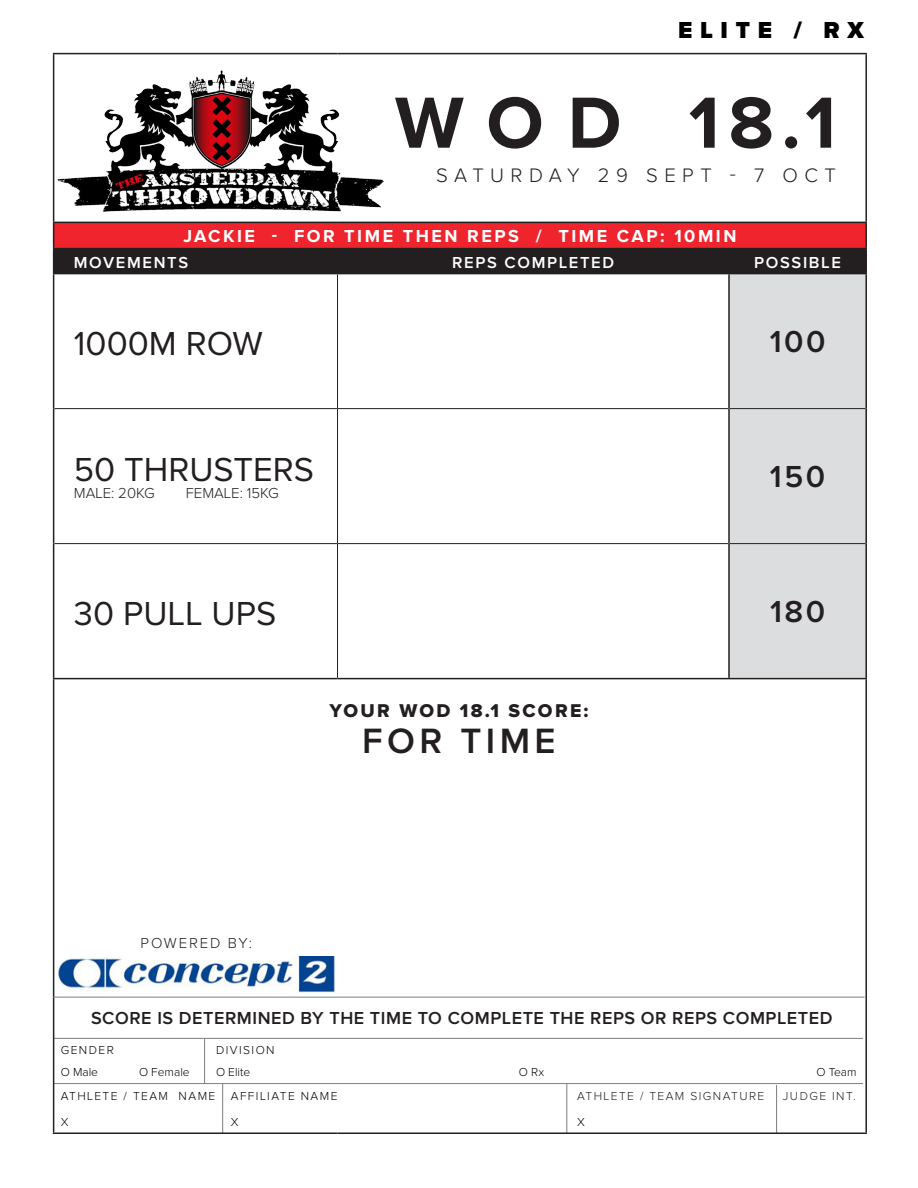
<style>
.page{position:relative;width:918px;height:1188px;background:#fff}
.page>*{position:absolute;margin:0;border:0;box-sizing:border-box;transform-origin:0 0}
.t1{font:700 75px "Proxima Nova";color:#231f20}
.t2{font:600 36.45px "Proxima Nova";letter-spacing:.12em;color:#231f20}
.t3{font:34.5px "Proxima Nova";color:#231f20}
.t4{font:600 31.5px "Proxima Nova";letter-spacing:.08em;color:#231f20}
.t5{font:900 24px "Proxima Nova";letter-spacing:.32em;color:#000}
.t6{font:300 20.25px "Proxima Nova";letter-spacing:.32em;color:#231f20}
.t7{font:19.2px "Proxima Nova Extrabld";letter-spacing:.12em;color:#231f20}
.t8{font:600 18px "Proxima Nova";letter-spacing:.03em;color:#231f20}
.t9{font:700 18px "Proxima Nova";letter-spacing:.14em;color:#fff}
.t10{font:600 16.5px "Proxima Nova";letter-spacing:.1em;color:#fff}
.t11{font:300 15px "Proxima Nova";color:#231f20}
.t12{font:300 15px "Proxima Nova";letter-spacing:.12em;color:#231f20}
.t13{font:300 12px/26px "Proxima Nova";letter-spacing:.12em;color:#000}
.t14{font:300 12px "Proxima Nova";letter-spacing:.12em;color:#231f20}
</style>
<div class="page">
<hr style="left:54px;top:1083px;width:809px;height:1px;background:#7c7e81">
<hr style="left:54px;top:1038px;width:809px;height:1px;background:#7c7e81">
<hr style="left:776px;top:1085px;width:1px;height:49px;background:#7c7e81">
<hr style="left:567px;top:1084px;width:1px;height:50px;background:#7c7e81">
<hr style="left:222px;top:1084px;width:1px;height:50px;background:#7c7e81">
<hr style="left:204px;top:1039px;width:1px;height:44px;background:#7c7e81">
<img style="left:54px;top:63px;width:330px;height:151px">
<div style="left:730px;top:274px;width:135px;height:404px;background:#dcdddf"></div>
<hr style="left:53px;top:222px;width:285px;height:1px;background:#231f20">
<hr style="left:338px;top:222px;width:391px;height:1px;background:#231f20">
<hr style="left:729px;top:222px;width:138px;height:1px;background:#231f20">
<hr style="left:729px;top:248px;width:138px;height:1px;background:#231f20">
<hr style="left:53px;top:678px;width:285px;height:1px;background:#231f20">
<hr style="left:338px;top:678px;width:391px;height:1px;background:#231f20">
<hr style="left:337px;top:274px;width:1px;height:134px;background:#231f20">
<hr style="left:54px;top:408px;width:284px;height:1px;background:#231f20">
<hr style="left:338px;top:408px;width:390px;height:1px;background:#231f20">
<hr style="left:337px;top:409px;width:1px;height:134px;background:#231f20">
<hr style="left:730px;top:408px;width:135px;height:1px;background:#231f20">
<hr style="left:54px;top:543px;width:284px;height:1px;background:#231f20">
<hr style="left:338px;top:543px;width:390px;height:1px;background:#231f20">
<hr style="left:337px;top:544px;width:1px;height:134px;background:#231f20">
<hr style="left:730px;top:543px;width:135px;height:1px;background:#231f20">
<hr style="left:53px;top:53px;width:285px;height:1px;background:#231f20">
<hr style="left:53px;top:54px;width:1px;height:168px;background:#231f20">
<hr style="left:338px;top:53px;width:391px;height:1px;background:#231f20">
<hr style="left:729px;top:53px;width:138px;height:1px;background:#231f20">
<hr style="left:865px;top:54px;width:2px;height:168px;background:#231f20">
<hr style="left:865px;top:223px;width:2px;height:25px;background:#231f20">
<svg style="left:53px;top:223px;width:813px;height:51px;background:#862126"></svg>
<hr style="left:865px;top:249px;width:2px;height:24px;background:#231f20">
<hr style="left:53px;top:274px;width:1px;height:135px;background:#231f20">
<hr style="left:53px;top:409px;width:1px;height:135px;background:#231f20">
<hr style="left:53px;top:544px;width:1px;height:134px;background:#231f20">
<hr style="left:53px;top:679px;width:1px;height:453px;background:#231f20">
<hr style="left:865px;top:679px;width:2px;height:453px;background:#231f20">
<hr style="left:53px;top:1132px;width:285px;height:2px;background:#231f20">
<hr style="left:338px;top:1132px;width:391px;height:2px;background:#231f20">
<hr style="left:729px;top:1132px;width:138px;height:2px;background:#231f20">
<hr style="left:729px;top:273px;width:138px;height:1px;background:#231f20">
<hr style="left:728px;top:274px;width:2px;height:135px;background:#231f20">
<hr style="left:865px;top:274px;width:2px;height:135px;background:#231f20">
<hr style="left:728px;top:409px;width:2px;height:135px;background:#231f20">
<hr style="left:865px;top:409px;width:2px;height:135px;background:#231f20">
<hr style="left:728px;top:544px;width:2px;height:134px;background:#231f20">
<hr style="left:865px;top:544px;width:2px;height:134px;background:#231f20">
<hr style="left:729px;top:678px;width:138px;height:1px;background:#231f20">
<hr style="left:53px;top:997px;width:812px;height:1px;background:#7c7e81">
<img style="left:58px;top:956px;width:276px;height:37px">
<h3 class="t5" style="left:678px;top:16px;width:187px">ELITE / RX</h3>
<p class="t1" style="left:395px;top:80px;width:443px">WO D 18.1</p>
<p class="t6" style="left:436px;top:166px;width:401px">SATURDAY 29 SEPT - 7 OCT</p>
<p class="t9" style="left:183px;top:225px;width:555px">JACKIE - FOR TIME THEN REPS / TIME CAP: 10MIN</p>
<p class="t10" style="left:74px;top:253px;width:116px">MOVEMENTS</p>
<p class="t10" style="left:452px;top:253px;width:163px">REPS COMPLETED</p>
<p class="t10" style="left:754px;top:253px;width:88px">POSSIBLE</p>
<p class="t3" style="left:74px;top:323px;width:190px">1000M ROW</p>
<p class="t4" style="left:770px;top:323px;width:57px">100</p>
<p class="t3" style="left:74px;top:450px;width:242px">50 THRUSTERS</p>
<p class="t11" style="left:74px;top:486px;width:82px">MALE: 20KG</p>
<p class="t11" style="left:186px;top:486px;width:94px">FEMALE: 15KG</p>
<p class="t4" style="left:770px;top:458px;width:57px">150</p>
<p class="t3" style="left:74px;top:593px;width:204px">30 PULL UPS</p>
<p class="t4" style="left:770px;top:593px;width:57px">180</p>
<p class="t12" style="left:141px;top:936px;width:113px">POWERED BY:</p>
<p class="t7" style="left:329px;top:701px;width:261px">YOUR WOD 18.1 SCORE:</p>
<p class="t2" style="left:362px;top:720px;width:195px">FOR TIME</p>
<p class="t8" style="left:91px;top:1007px;width:743px">SCORE IS DETERMINED BY THE TIME TO COMPLETE THE REPS OR REPS COMPLETED</p>
<p class="t13" style="left:61px;top:1038px;width:55px">GENDER</p>
<p class="t13" style="left:216px;top:1038px;width:60px">DIVISION</p>
<p class="t13" style="left:61px;top:1059px;width:39px">O Male</p>
<p class="t13" style="left:139px;top:1060px;width:52px">O Female</p>
<p class="t13" style="left:216px;top:1059px;width:36px">O Elite</p>
<p class="t13" style="left:519px;top:1059px;width:27px">O Rx</p>
<p class="t13" style="left:816px;top:1059px;width:42px">O Team</p>
<p class="t13" style="left:61px;top:1084px;width:156px">ATHLETE / TEAM NAME<br>X</p>
<p class="t13" style="left:231px;top:1084px;width:108px">AFFILIATE NAME<br>X</p>
<p class="t14" style="left:577px;top:1091px;width:189px">ATHLETE / TEAM SIGNATURE</p>
<p class="t14" style="left:783px;top:1091px;width:74px">JUDGE INT.</p>
<p class="t13" style="left:577px;top:1110px;width:9px">X</p>
</div>
